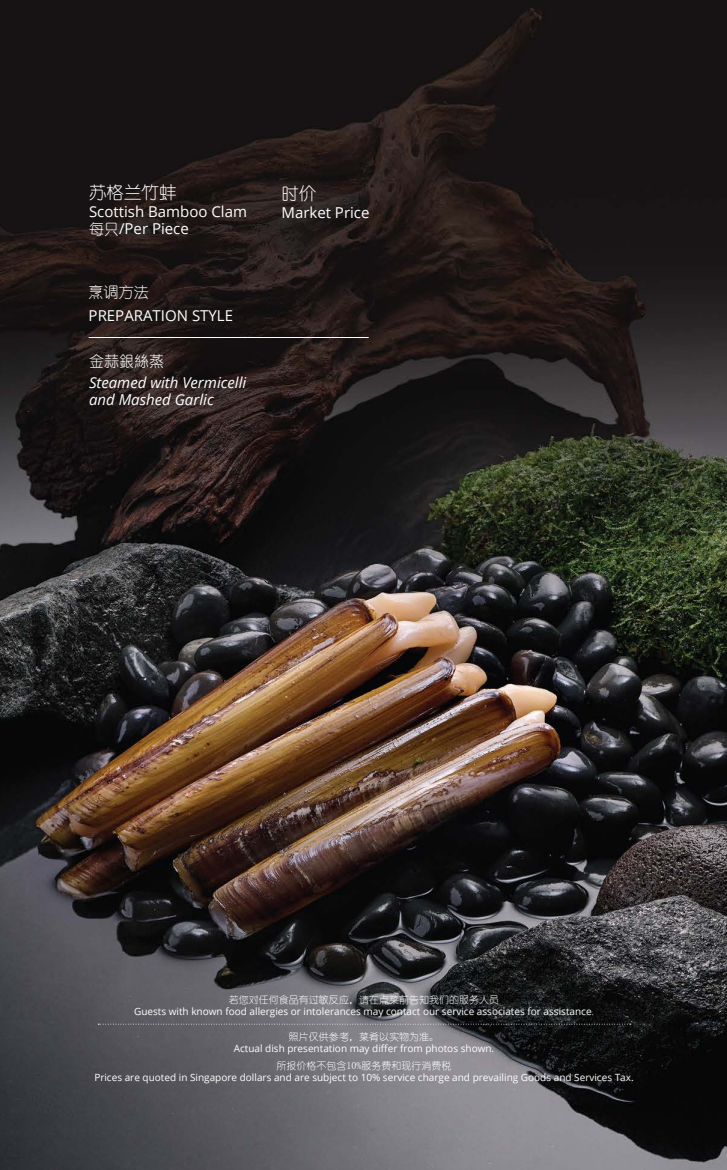
<style>
.page{position:relative;width:727px;height:1170px;background:#fff}
.page>*{position:absolute;margin:0;border:0;box-sizing:border-box;transform-origin:0 0}
.t1{font:17.5px "You Yuan";color:#fff}
.t2{font:15px/17.5px "Open Sans";color:#fff}
.t3{font:italic 15px/16.2px "Open Sans";color:#fff}
.t4{font:15px "You Yuan";color:#fff}
.t5{font:10px "Open Sans";color:#fff}
.t6{font:10px "You Yuan";color:#fff}
.s1{font-family:"You Yuan"}
.s2{font-weight:300}
</style>
<div class="page">
<img style="left:0;top:0;width:726px;height:1169px">
<hr style="left:89px;top:337px;width:279px;height:1px;background:#fff">
<svg style="left:98px;top:1023px;width:532px;height:1px"></svg>
<h1 class="t1" style="left:89px;top:183px;width:89px">苏格兰竹蚌</h1>
<h2 class="t2" style="left:89px;top:202px;width:159px">Scottish Bamboo Clam<span class="s1">每只</span>/Per Piece</h2>
<h2 class="t4" style="left:89px;top:284px;width:61px">烹调方法</h2>
<h2 class="t2" style="left:89px;top:306px;width:146px">PREPARATION STYLE</h2>
<h2 class="t4" style="left:89px;top:353px;width:77px">金蒜銀絲蒸</h2>
<h2 class="t3" style="left:89px;top:374px;width:159px">Steamed with Vermicelli and Mashed Garlic</h2>
<h1 class="t1" style="left:281px;top:184px;width:36px">时价</h1>
<h2 class="t2" style="left:281px;top:203px;width:89px">Market Price</h2>
<p class="t6" style="left:229px;top:993px;width:272px">若您对任何食品有过敏反应，请在点菜前告知我们的服务人员</p>
<p class="t5" style="left:134px;top:1004px;width:461px">Guests with known food allergies or intolerances may contact our service associates for assistance<span class="s2">.</span></p>
<p class="t6" style="left:289px;top:1031px;width:151px">照片仅供参考，菜肴以实物为准。</p>
<p class="t5" style="left:234px;top:1041px;width:262px">Actual dish presentation may differ from photos shown.</p>
<p class="t6" style="left:276px;top:1060px;width:176px">所报价格不包含10%服务费和现行消费税</p>
<p class="t5" style="left:94px;top:1070px;width:540px">Prices are quoted in Singapore dollars and are subject to 10% service charge and prevailing Goods and Services Tax.</p>
</div>
